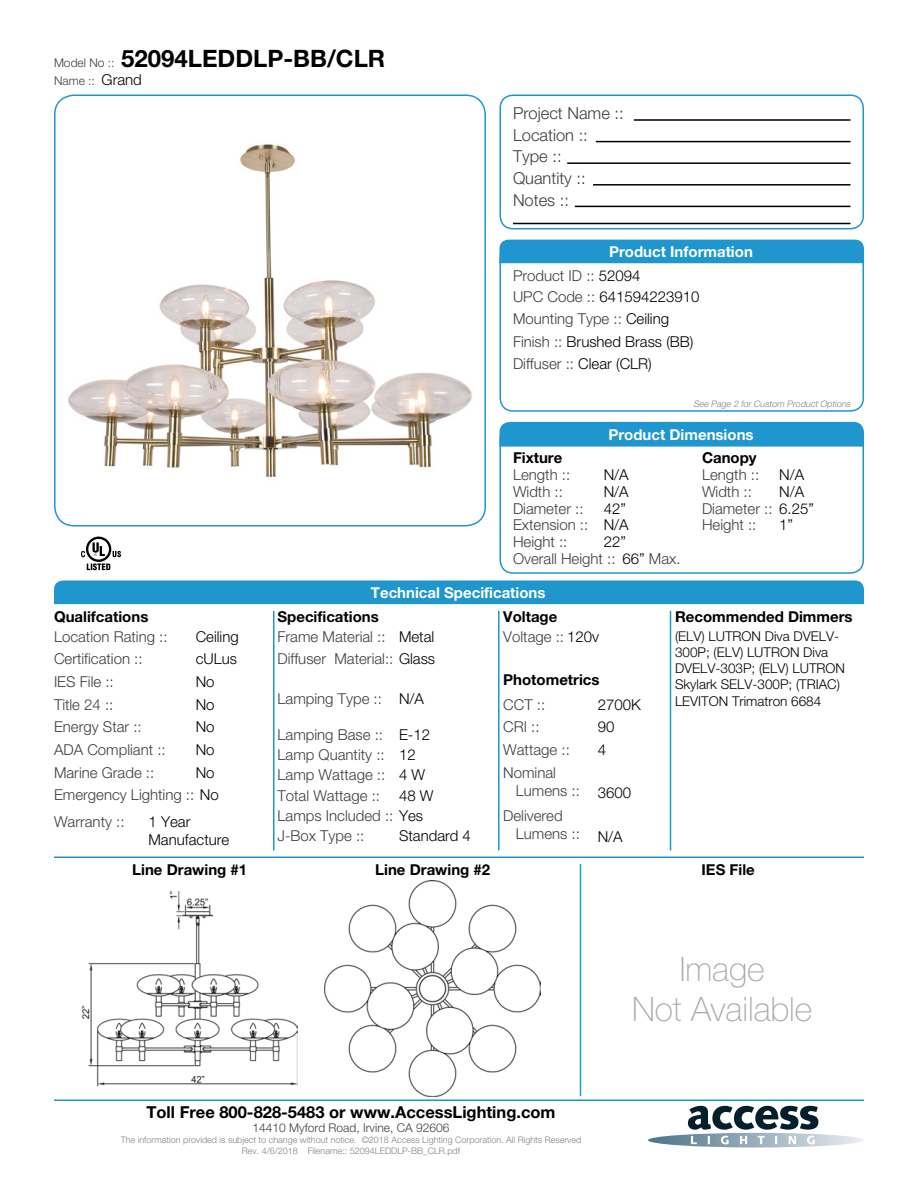
<style>
.page{position:relative;width:918px;height:1188px;background:#fff}
.page>*{position:absolute;margin:0;border:0;box-sizing:border-box;transform-origin:0 0}
.t1{font:100 33.75px/40.5px "Helvetica Neue LT Std";color:#a8a9ad;text-align:center}
.t2{font:700 24px "Helvetica Neue LT Std";color:#000001}
.Left_Justify{font:300 16.5px "Helvetica Neue LT Std";color:#3e3e3f}
.t3{font:700 16.5px "Helvetica Neue LT Std";color:#000001}
.Left_Justify-2{font:300 15px/18px "Helvetica Neue LT Std";color:#3e3e3f}
.Left_Justify-3{font:300 15px/18px "Helvetica Neue LT Std";color:#000001}
.Left_Justify-4{font:700 15px "Helvetica Neue LT Std";color:#000001}
.t4{font:700 15px "Helvetica Neue LT Std";color:#fff}
.Left_Justify-5{font:300 13.5px/16.2px "Helvetica Neue LT Std";color:#000001}
.t5{font:300 12px "Helvetica Neue LT Std";color:#3e3e3f}
.t6{font:300 9px "Helvetica Neue LT Std";color:#808285}
.Left_Justify-6{font:italic 300 9px "Helvetica Neue LT Std";color:#808285}
.s1{font-weight:300;font-size:12px;color:#3e3e3f}
.s2{font-size:15px;color:#000001}
.s3{color:#000001}
.s4{color:#3e3e3f}
</style>
<div class="page">
<img style="left:68px;top:144px;width:404px;height:334px">
<svg style="left:648px;top:1106px;width:216px;height:42px"></svg>
<div style="left:499px;top:94px;width:365px;height:135px;border:2px solid #1f96cd;border-radius:13px"></div>
<div style="left:499px;top:243px;width:365px;height:169px;border:2px solid #1f96cd;border-radius:13px"></div>
<div style="left:499px;top:425px;width:365px;height:149px;border:2px solid #1f96cd;border-radius:13px"></div>
<svg style="left:81px;top:537px;width:40px;height:33px"></svg>
<hr style="left:634px;top:119px;width:217px;height:2px;background:#000001">
<hr style="left:596px;top:141px;width:254px;height:1px;background:#000001">
<hr style="left:593px;top:184px;width:258px;height:2px;background:#000001">
<hr style="left:567px;top:162px;width:283px;height:2px;background:#000001">
<hr style="left:575px;top:206px;width:275px;height:1px;background:#000001">
<hr style="left:513px;top:223px;width:337px;height:1px;background:#000001">
<div style="left:500px;top:240px;width:364px;height:23px;background:#1f96cd"></div>
<div style="left:500px;top:422px;width:364px;height:25px;background:#1f96cd"></div>
<div style="left:54px;top:580px;width:810px;height:24px;background:#1f96cd"></div>
<hr style="left:54px;top:856px;width:810px;height:2px;background:#1f96cd">
<hr style="left:54px;top:1100px;width:810px;height:1px;background:#1f96cd">
<img style="left:82px;top:891px;width:216px;height:196px">
<img style="left:325px;top:881px;width:216px;height:216px">
<hr style="left:670px;top:611px;width:1px;height:239px;background:#1f96cd">
<hr style="left:580px;top:864px;width:1px;height:232px;background:#1f96cd">
<hr style="left:498px;top:611px;width:2px;height:239px;background:#1f96cd">
<hr style="left:273px;top:611px;width:1px;height:239px;background:#1f96cd">
<div style="left:54px;top:94px;width:432px;height:432px;border:2px solid #1f96cd;border-radius:20px"></div>
<p class="t2" style="left:54px;top:44px;width:333px"><span class="s1">Model No ::</span> 52094LEDDLP-BB/CLR</p>
<p class="t5" style="left:54px;top:73px;width:89px">Name :: <span class="s2">Grand</span></p>
<p class="Left_Justify" style="left:513px;top:103px;width:112px">Project Name ::</p>
<p class="Left_Justify" style="left:513px;top:125px;width:76px">Location ::</p>
<p class="Left_Justify" style="left:513px;top:146px;width:50px">Type ::</p>
<p class="Left_Justify" style="left:513px;top:168px;width:74px">Quantity ::</p>
<p class="Left_Justify" style="left:513px;top:190px;width:57px">Notes ::</p>
<p class="t4" style="left:609px;top:242px;width:145px">Product Information</p>
<p class="Left_Justify-2" style="left:513px;top:266px;width:129px">Product ID :: <span class="s3">52094</span></p>
<p class="Left_Justify-3" style="left:513px;top:288px;width:188px"><span class="s4">UPC Code ::</span> 641594223910</p>
<p class="Left_Justify-2" style="left:513px;top:309px;width:158px">Mounting Type :: <span class="s3">Ceiling</span></p>
<p class="Left_Justify-3" style="left:513px;top:333px;width:182px"><span class="s4">Finish ::</span> Brushed Brass (BB)</p>
<p class="Left_Justify-2" style="left:513px;top:354px;width:140px">Diffuser :: <span class="s3">Clear (CLR)</span></p>
<p class="Left_Justify-6" style="left:693px;top:399px;width:160px">See Page 2 for Custom Product Options</p>
<p class="t4" style="left:608px;top:425px;width:147px">Product Dimensions</p>
<p class="Left_Justify-4" style="left:513px;top:448px;width:51px">Fixture</p>
<p class="Left_Justify-4" style="left:702px;top:448px;width:56px">Canopy</p>
<p class="Left_Justify-2" style="left:513px;top:465px;width:59px">Length ::</p>
<p class="Left_Justify-3" style="left:604px;top:465px;width:27px">N/A</p>
<p class="Left_Justify-2" style="left:702px;top:465px;width:59px">Length ::</p>
<p class="Left_Justify-3" style="left:779px;top:465px;width:27px">N/A</p>
<p class="Left_Justify-2" style="left:513px;top:482px;width:51px">Width ::</p>
<p class="Left_Justify-2" style="left:513px;top:533px;width:56px">Height ::</p>
<p class="Left_Justify-2" style="left:513px;top:499px;width:72px">Diameter ::</p>
<p class="Left_Justify-2" style="left:513px;top:516px;width:77px">Extension ::</p>
<p class="Left_Justify-3" style="left:604px;top:482px;width:27px">N/A</p>
<p class="Left_Justify-3" style="left:604px;top:533px;width:24px">22”</p>
<p class="Left_Justify-3" style="left:779px;top:482px;width:27px">N/A</p>
<p class="Left_Justify-2" style="left:702px;top:482px;width:51px">Width ::</p>
<p class="Left_Justify-3" style="left:604px;top:499px;width:24px">42”</p>
<p class="Left_Justify-2" style="left:702px;top:499px;width:113px">Diameter :: <span class="s3">6.25”</span></p>
<p class="Left_Justify-3" style="left:604px;top:516px;width:27px">N/A</p>
<p class="Left_Justify-3" style="left:779px;top:516px;width:15px">1”</p>
<p class="Left_Justify-2" style="left:702px;top:516px;width:56px">Height ::</p>
<p class="Left_Justify-2" style="left:513px;top:550px;width:104px">Overall Height ::</p>
<p class="Left_Justify-2" style="left:622px;top:550px;width:60px"><span class="s3">66”</span> Max.</p>
<p class="t4" style="left:371px;top:583px;width:176px">Technical Specifications</p>
<p class="Left_Justify-4" style="left:54px;top:607px;width:96px">Qualifcations</p>
<p class="Left_Justify-4" style="left:278px;top:607px;width:103px">Specifications</p>
<p class="Left_Justify-4" style="left:503px;top:607px;width:56px">Voltage</p>
<p class="Left_Justify-3" style="left:196px;top:627px;width:45px">Ceiling</p>
<p class="Left_Justify-3" style="left:399px;top:627px;width:37px">Metal</p>
<p class="Left_Justify-2" style="left:54px;top:627px;width:115px">Location Rating ::</p>
<p class="Left_Justify-2" style="left:278px;top:627px;width:110px">Frame Material ::</p>
<p class="Left_Justify-2" style="left:503px;top:627px;width:97px">Voltage :: <span class="s3">120v</span></p>
<p class="Left_Justify-2" style="left:54px;top:650px;width:90px">Certification ::</p>
<p class="Left_Justify-2" style="left:54px;top:695px;width:61px">Title 24 ::</p>
<p class="Left_Justify-3" style="left:196px;top:650px;width:43px">cULus</p>
<p class="Left_Justify-3" style="left:196px;top:673px;width:20px">No</p>
<p class="Left_Justify-3" style="left:196px;top:695px;width:20px">No</p>
<p class="Left_Justify-3" style="left:196px;top:718px;width:20px">No</p>
<p class="Left_Justify-3" style="left:196px;top:740px;width:20px">No</p>
<p class="Left_Justify-3" style="left:196px;top:763px;width:20px">No</p>
<p class="Left_Justify-2" style="left:54px;top:673px;width:61px">IES File ::</p>
<p class="Left_Justify-2" style="left:54px;top:718px;width:89px">Energy Star ::</p>
<p class="Left_Justify-2" style="left:54px;top:740px;width:113px">ADA Compliant ::</p>
<p class="Left_Justify-2" style="left:54px;top:763px;width:102px">Marine Grade ::</p>
<p class="Left_Justify-2" style="left:54px;top:786px;width:166px">Emergency Lighting :: <span class="s3">No</span></p>
<p class="Left_Justify-2" style="left:54px;top:813px;width:72px">Warranty ::</p>
<p class="Left_Justify-3" style="left:148px;top:813px;width:82px">1 Year<br>Manufacture</p>
<p class="Left_Justify-2" style="left:278px;top:650px;width:159px">Diffuser Material:: <span class="s3">Glass</span></p>
<p class="Left_Justify-2" style="left:278px;top:689px;width:106px">Lamping Type ::</p>
<p class="Left_Justify-2" style="left:278px;top:725px;width:107px">Lamping Base ::</p>
<p class="Left_Justify-2" style="left:278px;top:746px;width:109px">Lamp Quantity ::</p>
<p class="Left_Justify-2" style="left:278px;top:766px;width:109px">Lamp Wattage ::</p>
<p class="Left_Justify-2" style="left:278px;top:786px;width:104px">Total Wattage ::</p>
<p class="Left_Justify-2" style="left:278px;top:806px;width:147px">Lamps Included :: <span class="s3">Yes</span></p>
<p class="Left_Justify-2" style="left:278px;top:826px;width:88px">J-Box Type ::</p>
<p class="Left_Justify-3" style="left:399px;top:689px;width:27px">N/A</p>
<p class="Left_Justify-3" style="left:399px;top:725px;width:33px">E-12</p>
<p class="Left_Justify-3" style="left:399px;top:746px;width:18px">12</p>
<p class="Left_Justify-3" style="left:399px;top:766px;width:28px">4 W</p>
<p class="Left_Justify-3" style="left:399px;top:786px;width:36px">48 W</p>
<p class="Left_Justify-3" style="left:399px;top:826px;width:73px">Standard 4</p>
<p class="Left_Justify-4" style="left:503px;top:670px;width:98px">Photometrics</p>
<p class="Left_Justify-2" style="left:503px;top:695px;width:43px">CCT ::</p>
<p class="Left_Justify-2" style="left:503px;top:718px;width:38px">CRI ::</p>
<p class="Left_Justify-2" style="left:503px;top:740px;width:68px">Wattage ::</p>
<p class="Left_Justify-2" style="left:516px;top:763px;width:66px;text-indent:-13px">Nominal<br>Lumens ::</p>
<p class="Left_Justify-2" style="left:516px;top:806px;width:66px;text-indent:-13px">Delivered<br>Lumens ::</p>
<p class="Left_Justify-3" style="left:598px;top:695px;width:45px">2700K</p>
<p class="Left_Justify-3" style="left:598px;top:718px;width:18px">90</p>
<p class="Left_Justify-3" style="left:598px;top:740px;width:10px">4</p>
<p class="Left_Justify-3" style="left:598px;top:783px;width:35px">3600</p>
<p class="Left_Justify-3" style="left:598px;top:827px;width:27px">N/A</p>
<p class="Left_Justify-4" style="left:675px;top:607px;width:179px">Recommended Dimmers</p>
<p class="Left_Justify-5" style="left:675px;top:628px;width:172px">(ELV) LUTRON Diva DVELV-<br>300P; (ELV) LUTRON Diva<br>DVELV-303P; (ELV) LUTRON<br>Skylark SELV-300P; (TRIAC)<br>LEVITON Trimatron 6684</p>
<p class="Left_Justify-4" style="left:132px;top:860px;width:116px">Line Drawing #1</p>
<p class="Left_Justify-4" style="left:375px;top:860px;width:116px">Line Drawing #2</p>
<p class="Left_Justify-4" style="left:702px;top:860px;width:55px">IES File</p>
<p class="t3" style="left:146px;top:1101px;width:411px">Toll Free 800-828-5483 or www.AccessLighting.com</p>
<p class="t5" style="left:253px;top:1120px;width:198px">14410 Myford Road, Irvine, CA 92606</p>
<p class="t6" style="left:121px;top:1134px;width:462px">The information provided is subject to change without notice. ©2018 Access Lighting Corporation. All Rights Reserved</p>
<p class="t6" style="left:242px;top:1145px;width:220px">Rev. 4/6/2018 Filename:: 52094LEDDLP-BB_CLR.pdf</p>
<p class="t1" style="left:632px;top:948px;width:182px">Image<br>Not Available</p>
</div>
